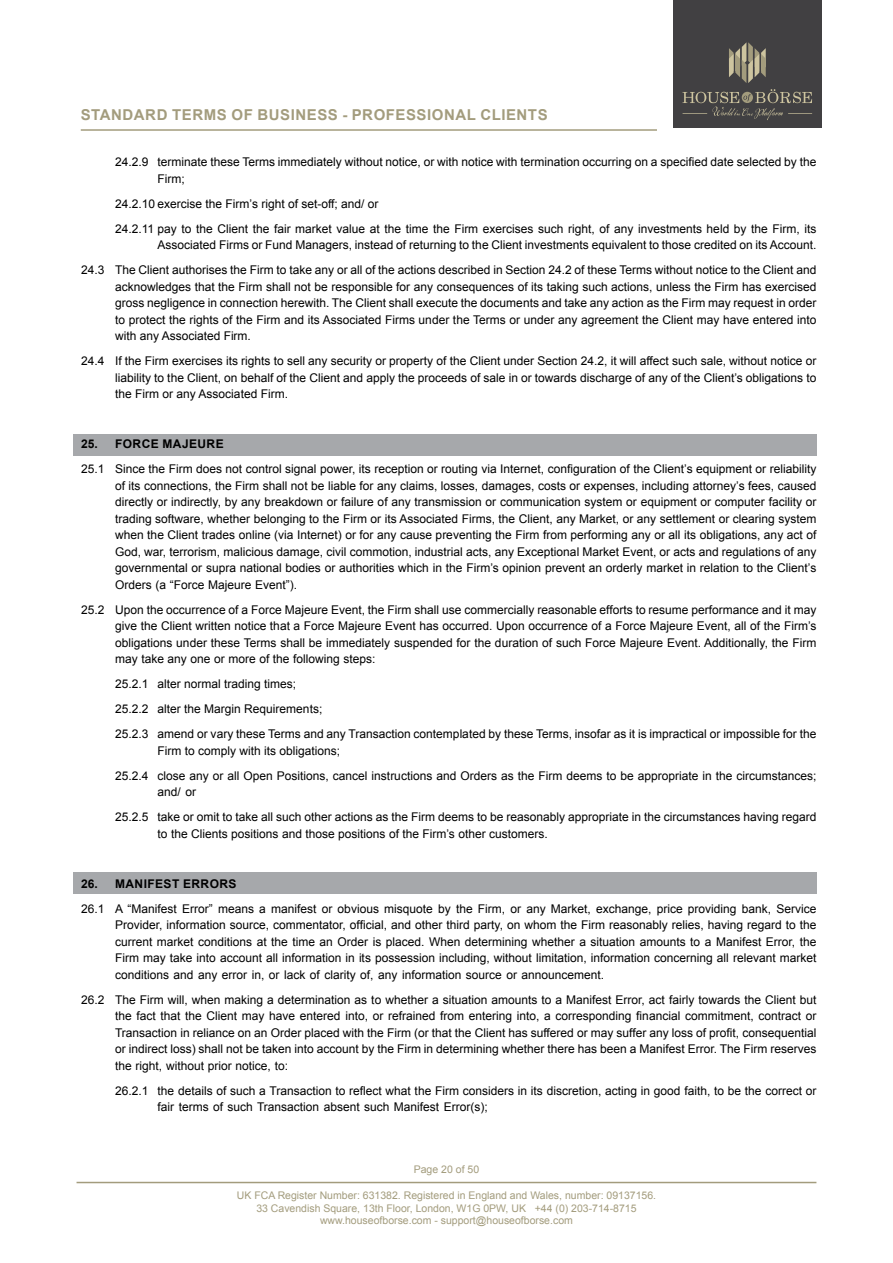
<style>
.page{position:relative;width:893px;height:1263px;background:#fff}
.page>*{position:absolute;margin:0;border:0;box-sizing:border-box;transform-origin:0 0}
.t1{font:700 15px "Arial";letter-spacing:.035em;color:#a39c7d}
.t2{font:12px/16.5px "Arial";color:#000;text-align:justify}
.t3{font:700 12px "Arial";letter-spacing:.035em;color:#000}
.t4{font:10.5px/12.6px "Arial";color:#a39c7d}
</style>
<div class="page">
<hr style="left:77px;top:1182px;width:739px;height:1px;background:#a39c7d">
<hr style="left:81px;top:129px;width:576px;height:2px;background:#a39c7d">
<div style="left:673px;top:0;width:149px;height:128px;background:#414042"></div>
<svg style="left:729px;top:42px;width:37px;height:41px"></svg>
<svg style="left:682px;top:89px;width:130px;height:31px"></svg>
<div style="left:73px;top:872px;width:743px;height:22px;background:#a6a8ab"></div>
<div style="left:73px;top:434px;width:743px;height:22px;background:#a6a8ab"></div>
<p class="t1" style="left:81px;top:104px;width:468px">STANDARD TERMS OF BUSINESS - PROFESSIONAL CLIENTS</p>
<p class="t2" style="left:158px;top:154px;width:660px">terminate these Terms immediately without notice, or with notice with termination occurring on a specified date selected by the</p>
<p class="t2" style="left:115px;top:154px;width:35px">24.2.9</p>
<p class="t2" style="left:115px;top:166px;width:703px;line-height:25px;text-align:left;text-indent:43px">Firm;<br>24.2.10 exercise the Firm s’ right of set-off; and/ or<br>24.2.11 pay to the Client the fair market value at the time the Firm exercises such right, of any investments held by the Firm, its</p>
<p class="t2" style="left:115px;top:232px;width:703px;line-height:25px;text-align:right">Associated Firms or Fund Managers, instead of returning to the Client investments equivalent to those credited on its Account.<br>The Client authorises the Firm to take any or all of the actions described in Section 24.2 of these Terms without notice to the Client and</p>
<p class="t2" style="left:81px;top:262px;width:25px">24.3</p>
<p class="t2" style="left:81px;top:353px;width:25px">24.4</p>
<p class="t3" style="left:81px;top:435px;width:18px">25.</p>
<p class="t2" style="left:81px;top:461px;width:25px">25.1</p>
<p class="t2" style="left:81px;top:601px;width:25px">25.2</p>
<p class="t3" style="left:81px;top:875px;width:18px">26.</p>
<p class="t2" style="left:81px;top:900px;width:25px">26.1</p>
<p class="t2" style="left:81px;top:991px;width:25px">26.2</p>
<p class="t2" style="left:115px;top:278px;width:703px">acknowledges that the Firm shall not be responsible for any consequences of its taking such actions, unless the Firm has exercised gross negligence in connection herewith. The Client shall execute the documents and take any action as the Firm may request in order to protect the rights of the Firm and its Associated Firms under the Terms or under any agreement the Client may have entered into with any Associated Firm.</p>
<p class="t2" style="left:115px;top:353px;width:703px">If the Firm exercises its rights to sell any security or property of the Client under Section 24.2, it will affect such sale, without notice or</p>
<p class="t2" style="left:115px;top:369px;width:703px">liability to the Client, on behalf of the Client and apply the proceeds of sale in or towards discharge of any of the Client s’ obligations to the Firm or any Associated Firm.</p>
<p class="t3" style="left:115px;top:435px;width:110px">FORCE MAJEURE</p>
<p class="t2" style="left:115px;top:461px;width:703px">Since the Firm does not control signal power, its reception or routing via Internet, configuration of the Client s’ equipment or reliability</p>
<p class="t2" style="left:115px;top:477px;width:703px">of its connections, the Firm shall not be liable for any claims, losses, damages, costs or expenses, including attorney s’ fees, caused directly or indirectly, by any breakdown or failure of any transmission or communication system or equipment or computer facility or trading software, whether belonging to the Firm or its Associated Firms, the Client, any Market, or any settlement or clearing system when the Client trades online (via Internet) or for any cause preventing the Firm from performing any or all its obligations, any act of God, war, terrorism, malicious damage, civil commotion, industrial acts, any Exceptional Market Event, or acts and regulations of any governmental or supra national bodies or authorities which in the Firm s’ opinion prevent an orderly market in relation to the Client s’ Orders (a “Force Majeure Event .(“</p>
<p class="t2" style="left:115px;top:601px;width:703px">Upon the occurrence of a Force Majeure Event, the Firm shall use commercially reasonable efforts to resume performance and it may</p>
<p class="t2" style="left:115px;top:618px;width:703px">give the Client written notice that a Force Majeure Event has occurred. Upon occurrence of a Force Majeure Event, all of the Firm s’ obligations under these Terms shall be immediately suspended for the duration of such Force Majeure Event. Additionally, the Firm may take any one or more of the following steps:</p>
<p class="t2" style="left:158px;top:676px;width:140px">alter normal trading times;</p>
<p class="t2" style="left:115px;top:676px;width:35px">25.2.1</p>
<p class="t2" style="left:115px;top:701px;width:35px">25.2.2</p>
<p class="t2" style="left:115px;top:726px;width:35px">25.2.3</p>
<p class="t2" style="left:115px;top:767px;width:35px">25.2.4</p>
<p class="t2" style="left:115px;top:809px;width:35px">25.2.5</p>
<p class="t2" style="left:158px;top:701px;width:166px">alter the Margin Requirements;</p>
<p class="t2" style="left:158px;top:726px;width:660px">amend or vary these Terms and any Transaction contemplated by these Terms, insofar as isit impractical or impossible for the</p>
<p class="t2" style="left:158px;top:738px;width:660px;line-height:25px">Firm to comply with its obligations;<br>close any or all Open Positions, cancel instructions and Orders as the Firm deems to be appropriate in the circumstances;</p>
<p class="t2" style="left:158px;top:780px;width:660px;line-height:25px">and/ or<br>take or omit to take all such other actions as the Firm deems to be reasonably appropriate in the circumstances having regard</p>
<p class="t2" style="left:158px;top:825px;width:392px">to the Clients positions and those positions of the Firm s’ other customers.</p>
<p class="t3" style="left:115px;top:875px;width:123px">MANIFEST ERRORS</p>
<p class="t2" style="left:115px;top:900px;width:703px">A “Manifest Error” means a manifest or obvious misquote by the Firm, or any Market, exchange, price providing bank, Service</p>
<p class="t2" style="left:115px;top:917px;width:703px">Provider, information source, commentator, official, and other third party, on whom the Firm reasonably relies, having regard to the current market conditions at the time an Order is placed. When determining whether a situation amounts to a Manifest Error, the Firm may take into account all information in its possession including, without limitation, information concerning all relevant market conditions and any error in, or lack of clarity of, any information source or announcement.</p>
<p class="t2" style="left:115px;top:991px;width:703px">The Firm will, when making a determination as to whether a situation amounts to a Manifest Error, act fairly towards the Client but</p>
<p class="t2" style="left:115px;top:1008px;width:703px">the fact that the Client may have entered into, or refrained from entering into a, corresponding financial commitment, contract or Transaction in reliance on an Order placed with the Firm (or that the Client has suffered or may suffer any loss of profit, consequential or indirect loss) shall not be taken into account by the Firm in determining whether there has been a Manifest Error. The Firm reserves the right, without prior notice to, :</p>
<p class="t2" style="left:158px;top:1082px;width:660px">the details of such a Transaction to reflect what the Firm considers in its discretion, acting in good faith to, be the correct or</p>
<p class="t2" style="left:115px;top:1082px;width:35px">26.2.1</p>
<p class="t2" style="left:158px;top:1099px;width:332px">fair terms of such Transaction absent such Manifest Error ; (s(</p>
<p class="t4" style="left:414px;top:1163px;width:67px">Page 20 of 50</p>
<p class="t4" style="left:535px;top:1189px;width:123px;text-indent:-298px">UK FCA Register Number: 631382. Registered in England and Wales, number: 09137156. +44 (0) 203-714-8715</p>
<p class="t4" style="left:320px;top:1201px;width:254px;text-indent:-64px">33 Cavendish Square, 13th Floor, London W, G1 0PW, UK www.houseofborse.com - support@houseofborse.com</p>
</div>
